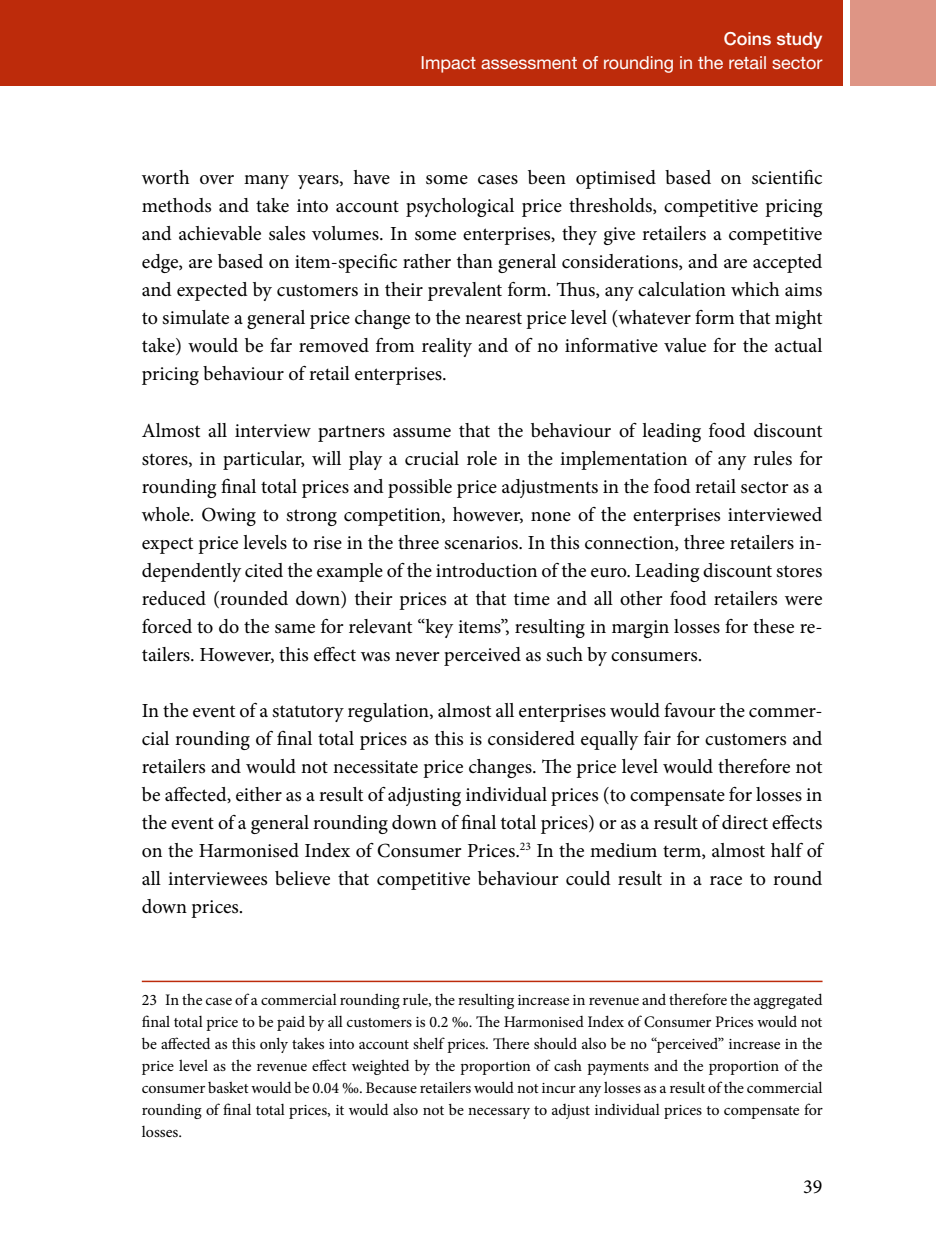
<style>
.page{position:relative;width:936px;height:1248px;background:#fff}
.page>*{position:absolute;margin:0;border:0;box-sizing:border-box;transform-origin:0 0}
.t1{font:20px/28px "Minion Pro";color:#000;text-align:justify}
.t2{font:18px "Helvetica Neue LT Pro";color:#fff}
.t3{font:500 18px "Helvetica Neue LT Pro";color:#fff}
.t4{font:16px/22px "Minion Pro";color:#000;text-align:justify}
</style>
<div class="page">
<div style="left:142px;top:0;width:700px;height:85px;background:#bd2b0b"></div>
<div style="left:850px;top:0;width:85px;height:85px;background:#de9585"></div>
<div style="left:0;top:0;width:149px;height:85px;background:#bd2b0b"></div>
<hr style="left:142px;top:980px;width:680px;height:2px;background:#bd2b0b">
<p class="t3" style="left:723px;top:28px;width:100px">Coins study</p>
<p class="t2" style="left:420px;top:52px;width:403px">Impact assessment of rounding in the retail sector</p>
<p class="t1" style="left:142px;top:164px;width:682px">worth over many years, have in some cases been optimised based on scientific methods and take into account psychological price thresholds, competitive pricing and achievable sales volumes. In some enterprises, they give retailers a competitive edge, are based on item-specific rather than general considerations, and are accepted and expected by customers in their prevalent form. Thus, any calculation which aims to simulate a general price change to the nearest price level (whatever form that might take) would be far removed from reality and of no informative value for the actual pricing behaviour of retail enterprises.</p>
<p class="t1" style="left:142px;top:416px;width:682px">Almost all interview partners assume that the behaviour of leading food discount stores, in particular, will play a crucial role in the implementation of any rules for rounding final total prices and possible price adjustments in the food retail sector as a whole. Owing to strong competition, however, none of the enterprises interviewed expect price levels to rise in the three scenarios. In this connection, three retailers in&shy;dependently cited the example of the introduction of the euro. Leading discount stores reduced (rounded down) their prices at that time and all other food retailers were forced to do the same for relevant “key items”, resulting in margin losses for these re&shy;tailers. However, this effect was never perceived as such by consumers.</p>
<p class="t1" style="left:142px;top:696px;width:682px">In the event of a statutory regulation, almost all enterprises would favour the commer&shy;cial rounding of final total prices as this is considered equally fair for customers and retailers and would not necessitate price changes. The price level would therefore not be affected, either as a result of adjusting individual prices (to compensate for losses in the event of a general rounding down of final total prices) or as a result of direct effects on the Harmonised Index of Consumer Prices.<sup>23</sup> In the medium term, almost half of all interviewees believe that competitive behaviour could result in a race to round down prices.</p>
<p class="t4" style="left:142px;top:988px;width:682px">23 In the case of a commercial rounding rule, the resulting increase in revenue and therefore the aggregated final total price to be paid by all customers is 0.2 ‰. The Harmonised Index of Consumer Prices would not be affected as this only takes into account shelf prices. There should also be no “perceived” increase in the price level as the revenue effect weighted by the proportion of cash payments and the proportion of the consumer basket would be 0.04 ‰. Because retailers would not incur any losses as a result of the commercial rounding of final total prices, it would also not be necessary to adjust individual prices to compensate for losses.</p>
<p class="t1" style="left:803px;top:1172px;width:21px">39</p>
</div>
